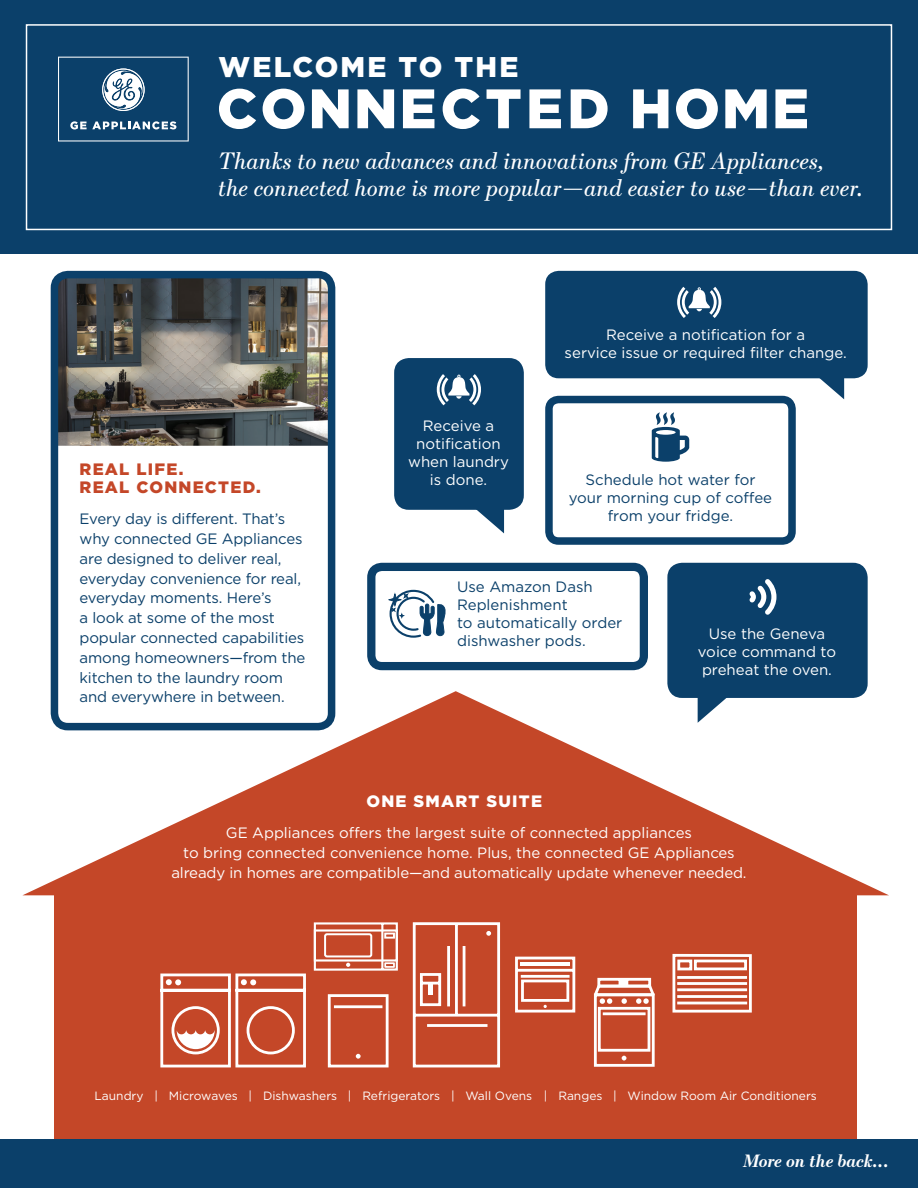
<style>
.page{position:relative;width:918px;height:1188px;background:#fff}
.page>*{position:absolute;margin:0;border:0;box-sizing:border-box;transform-origin:0 0}
.t1{font:900 55.5px "Gotham";letter-spacing:.035em;color:#fff}
.t2{font:900 28.5px "Gotham";letter-spacing:.075em;color:#fff}
.t3{font:italic 24px/27px "Escrow";color:#fff}
.t4{font:italic 700 18px "Escrow";color:#fff}
.t5{font:900 16.5px/18px "Gotham";letter-spacing:.075em;color:#c44728}
.t6{font:900 16.5px "Gotham";letter-spacing:.075em;color:#fff}
.t7{font:15px/19.8px "Gotham";letter-spacing:-.01em;color:#0b406a}
.t8{font:15px/18px "Gotham";color:#fff;text-align:center}
.t9{font:12px "Gotham";color:#fff}
</style>
<div class="page">
<img style="left:60px;top:280px;width:266px;height:166px">
<div style="left:51px;top:271px;width:284px;height:459px;border:8px solid #0b406a;border-radius:14px"></div>
<div style="left:54px;top:891px;width:803px;height:288px;background:#c44728"></div>
<svg style="left:23px;top:691px;width:865px;height:204px;fill:#c44728"></svg>
<div style="left:0;top:0;width:918px;height:253px;background:#0b406a"></div>
<svg style="left:58px;top:57px;width:131px;height:84px"></svg>
<div style="left:0;top:1139px;width:918px;height:49px;background:#0b406a"></div>
<div style="left:545px;top:396px;width:251px;height:149px;border:8px solid #0b406a;border-radius:10px"></div>
<svg style="left:652px;top:412px;width:37px;height:50px"></svg>
<div style="left:667px;top:563px;width:201px;height:135px;background:#0b406a;border-radius:15px"></div>
<svg style="left:698px;top:697px;width:30px;height:26px"></svg>
<svg style="left:749px;top:579px;width:27px;height:36px"></svg>
<div style="left:394px;top:358px;width:130px;height:152px;background:#0b406a;border-radius:15px"></div>
<svg style="left:474px;top:509px;width:30px;height:24px"></svg>
<svg style="left:437px;top:374px;width:44px;height:31px"></svg>
<div style="left:367px;top:563px;width:281px;height:107px;border:8px solid #0b406a;border-radius:11px"></div>
<svg style="left:389px;top:590px;width:56px;height:48px"></svg>
<div style="left:545px;top:271px;width:323px;height:107px;background:#0b406a;border-radius:14px"></div>
<svg style="left:817px;top:378px;width:27px;height:21px"></svg>
<svg style="left:677px;top:287px;width:44px;height:31px"></svg>
<div style="left:26px;top:24px;width:866px;height:206px;border:2px solid #fff"></div>
<svg style="left:412px;top:922px;width:88px;height:146px"></svg>
<svg style="left:515px;top:956px;width:61px;height:57px"></svg>
<hr style="left:521px;top:962px;width:49px;height:4px;background:#fff">
<svg style="left:593px;top:977px;width:62px;height:90px"></svg>
<svg style="left:160px;top:922px;width:238px;height:146px"></svg>
<div style="left:314px;top:929px;width:84px;height:33px;border:2px solid #fff"></div>
<svg style="left:672px;top:953px;width:80px;height:60px"></svg>
<h2 class="t2" style="left:219px;top:48px;width:301px">WELCOME TO THE</h2>
<h1 class="t1" style="left:217px;top:70px;width:594px">CONNECTED HOME</h1>
<h3 class="t3" style="left:218px;top:147px;width:647px">Thanks to new advances and innovations from GE Appliances,<br>the connected home is more popular—and easier to use—than ever.</h3>
<p class="t5" style="left:80px;top:460px;width:183px">REAL LIFE.<br>REAL CONNECTED.</p>
<p class="t7" style="left:80px;top:509px;width:227px">Every day is different. That’s why connected GE Appliances are designed to deliver real, everyday convenience for real, everyday moments. Here’s<br>a look at some of the most popular connected capabilities among homeowners—from the kitchen to the laundry room and everywhere in between.</p>
<p class="t8" style="left:408px;top:416px;width:102px">Receive a notification when laundry is done.</p>
<p class="t8" style="left:565px;top:325px;width:284px">Receive a notification for a<br>service issue or required filter change.</p>
<p class="t7" style="left:569px;top:471px;width:205px;line-height:18px;text-align:center">Schedule hot water for your morning cup of coffee from your fridge.</p>
<p class="t7" style="left:457px;top:577px;width:167px;line-height:18px">Use Amazon Dash<br>Replenishment<br>to automatically order dishwasher pods.</p>
<p class="t8" style="left:698px;top:625px;width:140px">Use the Geneva voice command to preheat the oven.</p>
<p class="t6" style="left:366px;top:790px;width:177px">ONE SMART SUITE</p>
<p class="t8" style="left:171px;top:823px;width:577px;line-height:19.8px">GE Appliances offers the largest suite of connected appliances<br>to bring connected convenience home. Plus, the connected GE Appliances already in homes are compatible—and automatically update whenever needed.</p>
<p class="t9" style="left:95px;top:1088px;width:724px">Laundry | Microwaves | Dishwashers | Refrigerators | Wall Ovens | Ranges | Window Room Air Conditioners</p>
<p class="t4" style="left:743px;top:1150px;width:148px">More on the back...</p>
</div>
